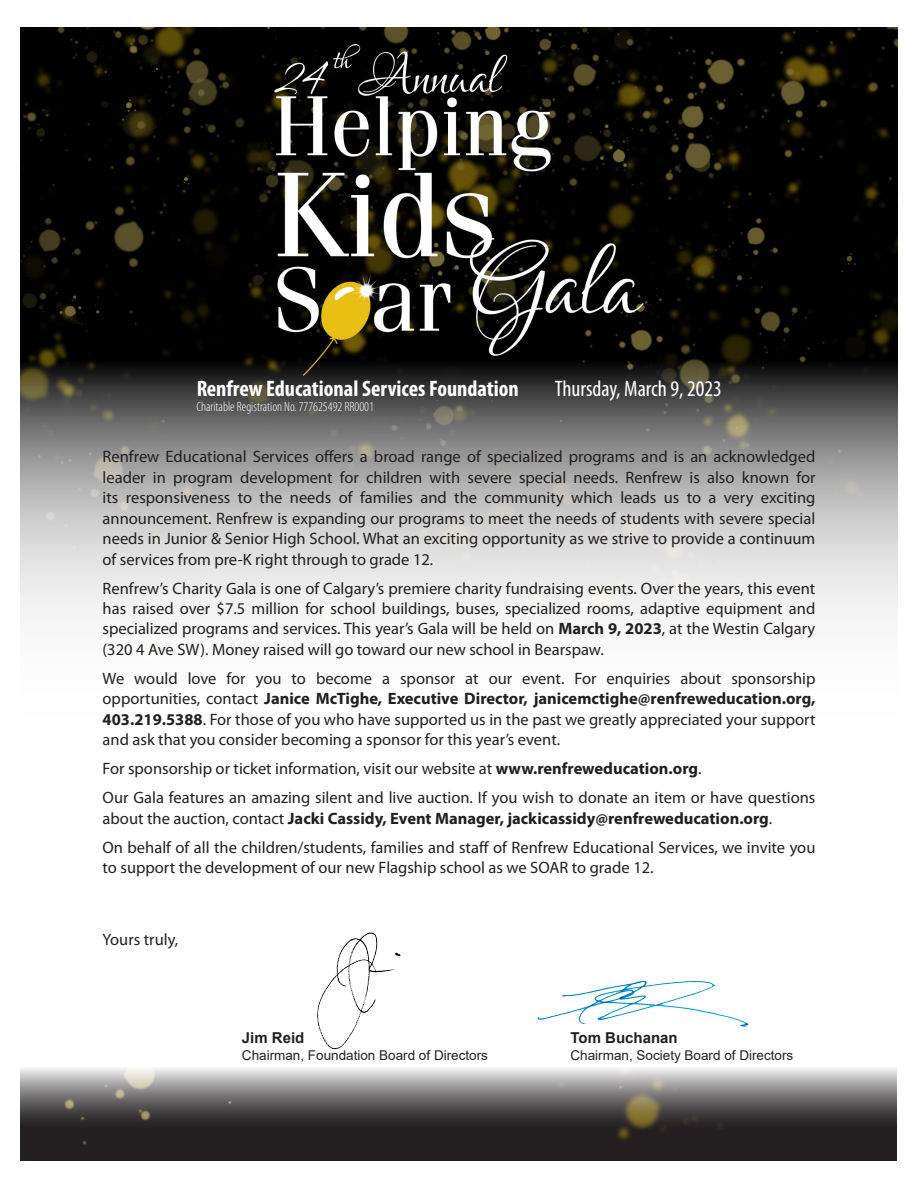
<style>
.page{position:relative;width:918px;height:1188px;background:#fff}
.page>*{position:absolute;margin:0;border:0;box-sizing:border-box;transform-origin:0 0}
.t1{font:700 condensed 22.5px "Myriad Pro";color:#fff}
.t2{font:condensed 22.5px "Myriad Pro";color:#fff}
.Normal_larger{font:16.5px/20.4px "Myriad Pro";color:#231f20;text-align:justify}
.t3{font:700 15px "Arial";color:#231f20}
.t4{font:13.5px "Arial";color:#231f20}
.t5{font:300 condensed 13.5px "Myriad Pro";color:#fff}
.s1{font-weight:700}
</style>
<div class="page">
<img style="left:21px;top:27px;width:876px;height:1134px">
<img style="left:292px;top:932px;width:121px;height:125px">
<img style="left:538px;top:981px;width:211px;height:47px">
<h1 class="t1" style="left:196px;top:375px;width:324px">Renfrew Educational Services Foundation</h1>
<h1 class="t2" style="left:555px;top:375px;width:169px">Thursday, March 9, 2023</h1>
<p class="t5" style="left:196px;top:399px;width:179px">Charitable Registration No. 777625492 RR0001</p>
<p class="Normal_larger" style="left:103px;top:446px;width:714px">Renfrew Educational Services offers a broad range of specialized programs and is an acknowledged leader in program development for children with severe special needs. Renfrew is also known for its responsiveness to the needs of families and the community which leads us to a very exciting announcement. Renfrew is expanding our programs to meet the needs of students with severe special needs in Junior &amp; Senior High School. What an exciting opportunity as we strive to provide a continuum of services from pre-K right through to grade 12.</p>
<p class="Normal_larger" style="left:103px;top:578px;width:714px">Renfrew’s Charity Gala is one of Calgary’s premiere charity fundraising events. Over the years, this event has raised over $7.5 million for school buildings, buses, specialized rooms, adaptive equipment and specialized programs and services. This year’s Gala will be held on <span class="s1">March 9, 2023</span>, at the Westin Calgary (320 4 Ave SW). Money raised will go toward our new school in Bearspaw.</p>
<p class="Normal_larger" style="left:103px;top:668px;width:714px">We would love for you to become a sponsor at our event. For enquiries about sponsorship opportunities, contact <span class="s1">Janice McTighe, Executive Director, janicemctighe@renfreweducation.org, 403.219.5388</span>. For those of you who have supported us in the past we greatly appreciated your support and ask that you consider becoming a sponsor for this year’s event.</p>
<p class="Normal_larger" style="left:103px;top:758px;width:601px">For sponsorship or ticket information, visit our website at <span class="s1">www.renfreweducation.org</span>.</p>
<p class="Normal_larger" style="left:103px;top:787px;width:714px">Our Gala features an amazing silent and live auction. If you wish to donate an item or have questions about the auction, contact <span class="s1">Jacki Cassidy, Event Manager, jackicassidy@renfreweducation.org</span>.</p>
<p class="Normal_larger" style="left:103px;top:837px;width:714px">On behalf of all the children/students, families and staff of Renfrew Educational Services, we invite you to support the development of our new Flagship school as we SOAR to grade 12.</p>
<p class="Normal_larger" style="left:103px;top:929px;width:77px">Yours truly,</p>
<p class="t3" style="left:242px;top:1028px;width:64px">Jim Reid</p>
<p class="t4" style="left:242px;top:1046px;width:248px">Chairman, Foundation Board of Directors</p>
<p class="t3" style="left:571px;top:1028px;width:109px">Tom Buchanan</p>
<p class="t4" style="left:571px;top:1046px;width:224px">Chairman, Society Board of Directors</p>
</div>
